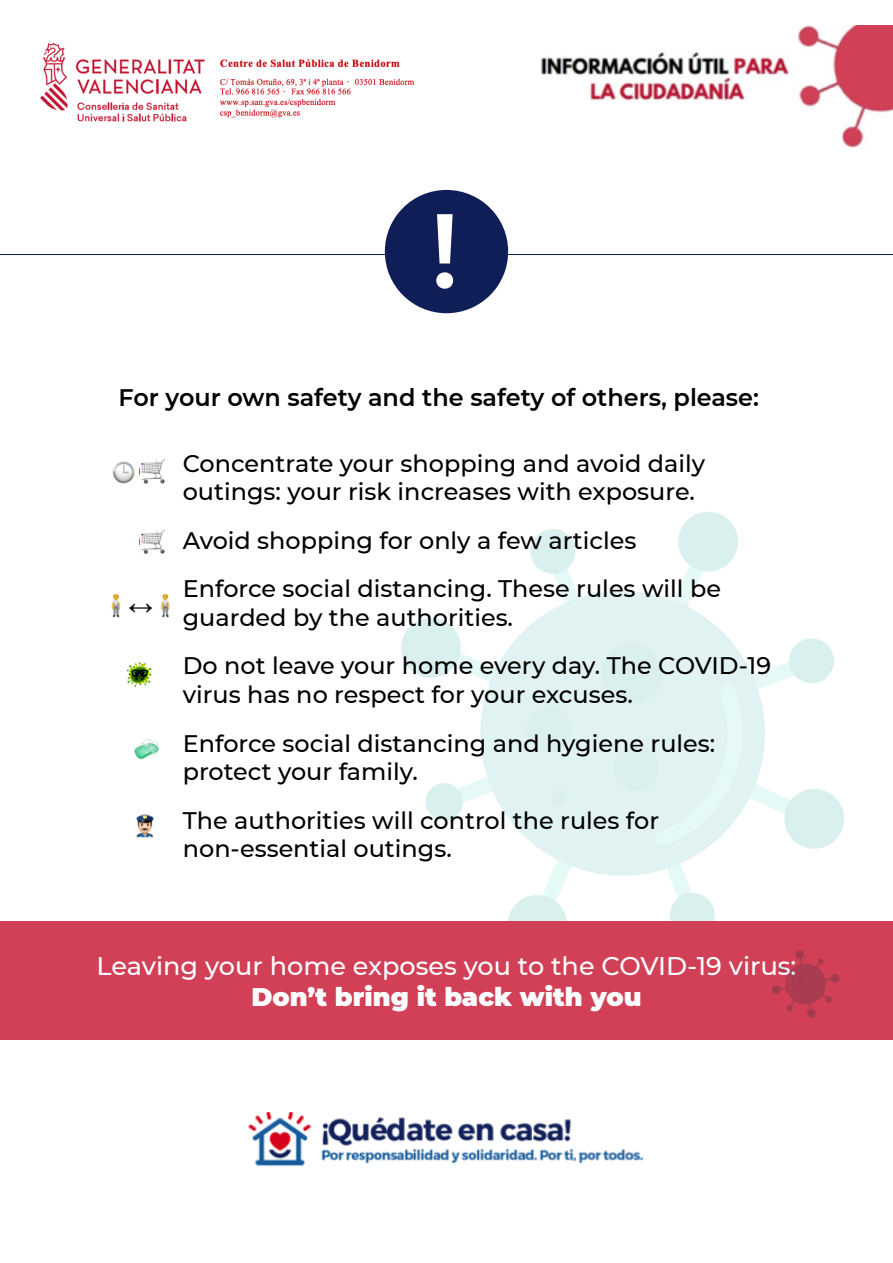
<style>
.page{position:relative;width:893px;height:1263px;background:#fff}
.page>*{position:absolute;margin:0;border:0;box-sizing:border-box;transform-origin:0 0}
.t1{font:600 105.45px "Montserrat";color:#fff}
.t2{font:500 25.5px "Montserrat";color:#fff}
.t3{font:900 25.5px "Montserrat";color:#fff}
.t4{font:500 23.85px/48.4px "Montserrat";color:#000}
.t5{font:600 23.85px "Montserrat";color:#000}
</style>
<div class="page">
<svg style="left:480px;top:591px;width:245px;height:283px;fill:#e1f2f2"></svg>
<div style="left:523px;top:704px;width:51px;height:51px;background:#daf0ef"></div>
<svg style="left:551px;top:790px;width:16px;height:15px"></svg>
<svg style="left:527px;top:529px;width:53px;height:80px"></svg>
<svg style="left:401px;top:614px;width:99px;height:69px"></svg>
<svg style="left:425px;top:776px;width:73px;height:47px"></svg>
<svg style="left:503px;top:855px;width:70px;height:66px"></svg>
<svg style="left:598px;top:635px;width:246px;height:286px"></svg>
<svg style="left:672px;top:512px;width:66px;height:99px"></svg>
<div style="left:0;top:921px;width:893px;height:118px;background:#d14057"></div>
<img style="left:40px;top:42px;width:375px;height:80px">
<img style="left:541px;top:25px;width:352px;height:123px">
<img style="left:248px;top:1112px;width:396px;height:54px">
<img style="left:111px;top:593px;width:59px;height:25px">
<img style="left:136px;top:814px;width:18px;height:24px">
<img style="left:134px;top:739px;width:25px;height:21px">
<img style="left:140px;top:529px;width:25px;height:25px">
<img style="left:127px;top:662px;width:25px;height:26px">
<img style="left:140px;top:458px;width:25px;height:26px">
<img style="left:112px;top:461px;width:23px;height:23px">
<hr style="left:0;top:254px;width:893px;height:1px;background:#101e58">
<svg style="left:772px;top:950px;width:67px;height:68px"></svg>
<img style="left:129px;top:664px;width:20px;height:20px">
<div style="left:385px;top:190px;width:123px;height:123px;background:#101e58;border-radius:50%"></div>
<h1 class="t1" style="left:430px;top:176px;width:31px">!</h1>
<p class="t5" style="left:119px;top:381px;width:642px">For your own safety and the safety of others, please:</p>
<p class="t4" style="left:183px;top:448px;width:524px;line-height:28.7px">Concentrate your shopping and avoid daily outings: your risk increases with exposure.</p>
<p class="t4" style="left:183px;top:515px;width:540px">Avoid shopping for only a few articles<br>Enforce social distancing. These rules will be</p>
<p class="t4" style="left:183px;top:592px;width:590px">guarded by the authorities.<br>Do not leave your home every day. The COVID-19</p>
<p class="t4" style="left:183px;top:669px;width:534px">virus has no respect for your excuses.<br>Enforce social distancing and hygiene rules:</p>
<p class="t4" style="left:183px;top:747px;width:478px">protect your family.<br>The authorities will control the rules for</p>
<p class="t4" style="left:183px;top:824px;width:271px">non-essential outings.</p>
<p class="t2" style="left:97px;top:948px;width:701px">Leaving your home exposes you to the COVID-19 virus:</p>
<p class="t3" style="left:251px;top:977px;width:392px">Don’t bring it back with you</p>
</div>
